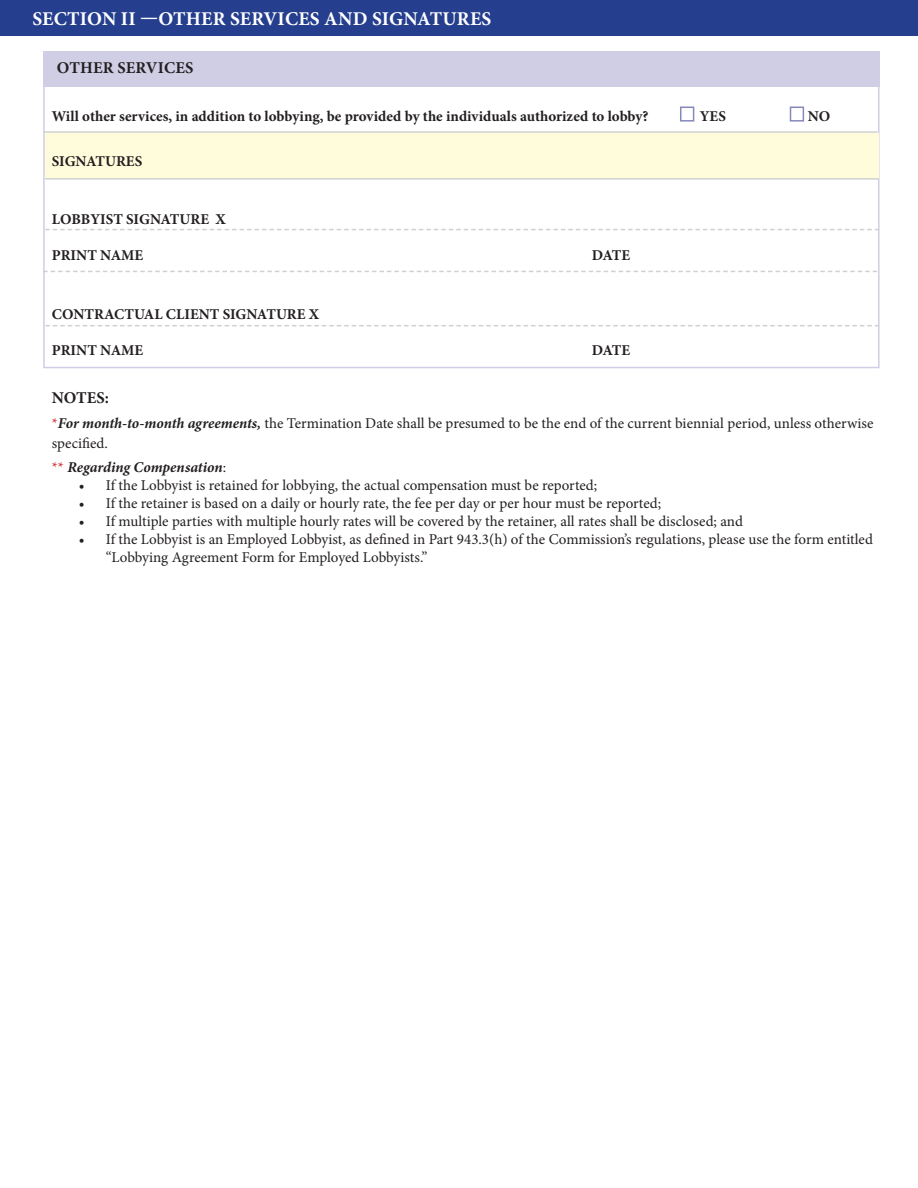
<style>
.page{position:relative;width:918px;height:1188px;background:#fff}
.page>*{position:absolute;margin:0;border:0;box-sizing:border-box;transform-origin:0 0}
.t1{font:700 19.5px "Minion Pro";letter-spacing:.01em;color:#fff}
.t2{font:700 16.5px "Minion Pro";color:#231f20}
.t3{font:15px/19.8px "Minion Pro";color:#231f20}
.t4{font:700 15px "Minion Pro";color:#231f20}
.t5{font:italic 700 15px "Minion Pro";color:#231f20}
.s1{color:#d1232a}
.s2{font-weight:700;font-style:italic}
.s3{font-weight:400;font-style:normal;color:#d1232a}
.s4{font-weight:400;font-style:normal}
</style>
<div class="page">
<div style="left:43px;top:51px;width:836px;height:35px;background:#cfcee4"></div>
<div style="left:0;top:0;width:918px;height:35px;background:#253f8e"></div>
<div style="left:45px;top:133px;width:834px;height:45px;background:#fffcdc"></div>
<svg style="left:45px;top:229px;width:834px;height:1px"></svg>
<svg style="left:45px;top:325px;width:834px;height:1px"></svg>
<hr style="left:44px;top:131px;width:833px;height:2px;background:#d0d0ce">
<hr style="left:45px;top:178px;width:834px;height:2px;background:#d0d0ce">
<svg style="left:43px;top:271px;width:834px;height:1px"></svg>
<div style="left:790px;top:107px;width:14px;height:15px;border:2px solid #8688ba"></div>
<div style="left:680px;top:107px;width:14px;height:15px;border:2px solid #8688ba"></div>
<p class="t1" style="left:32px;top:5px;width:461px">SECTION II —OTHER SERVICES AND SIGNATURES</p>
<p class="t2" style="left:57px;top:56px;width:138px">OTHER SERVICES</p>
<p class="t4" style="left:52px;top:105px;width:598px">Will other services, in addition to lobbying, be provided by the individuals authorized to lobby?</p>
<p class="t4" style="left:700px;top:105px;width:28px">YES</p>
<p class="t4" style="left:808px;top:105px;width:24px">NO</p>
<p class="t4" style="left:52px;top:150px;width:92px">SIGNATURES</p>
<p class="t4" style="left:52px;top:209px;width:176px">LOBBYIST SIGNATURE X</p>
<p class="t4" style="left:52px;top:245px;width:93px">PRINT NAME</p>
<p class="t4" style="left:592px;top:245px;width:40px">DATE</p>
<p class="t4" style="left:52px;top:303px;width:269px">CONTRACTUAL CLIENT SIGNATURE X</p>
<p class="t4" style="left:52px;top:339px;width:93px">PRINT NAME</p>
<p class="t4" style="left:592px;top:339px;width:40px">DATE</p>
<p class="t2" style="left:52px;top:386px;width:59px">NOTES:</p>
<p class="t3" style="left:52px;top:413px;width:823px"><span class="s1">*</span><span class="s2">For month-to-month agreements,</span> the Termination Date shall be presumed to be the end of the current biennial period, unless otherwise specified.</p>
<p class="t5" style="left:52px;top:457px;width:176px"><span class="s3">**</span> Regarding Compensation<span class="s4">:</span></p>
<p class="t3" style="left:79px;top:476px;width:520px">• If the Lobbyist is retained for lobbying, the actual compensation must be reported;</p>
<p class="t3" style="left:79px;top:494px;width:584px">• If the retainer is based on a daily or hourly rate, the fee per day or per hour must be reported;</p>
<p class="t3" style="left:79px;top:512px;width:666px">• If multiple parties with multiple hourly rates will be covered by the retainer, all rates shall be disclosed; and</p>
<p class="t3" style="left:106px;top:531px;width:769px;line-height:18px;text-indent:-27px">• If the Lobbyist is an Employed Lobbyist, as defined in Part 943.3(h) of the Commission’s regulations, please use the form entitled “Lobbying Agreement Form for Employed Lobbyists.”</p>
</div>
